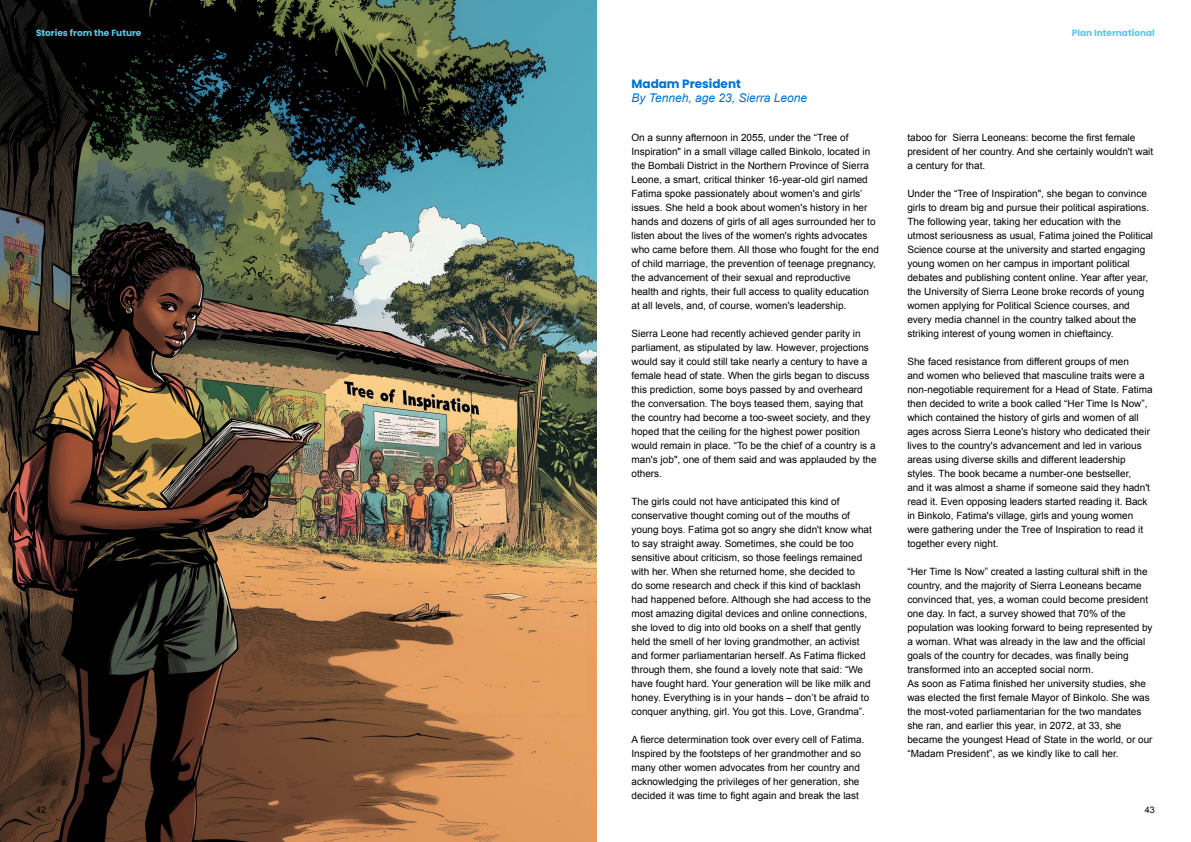
<style>
.page{position:relative;width:1191px;height:842px;background:#fff}
.page>*{position:absolute;margin:0;border:0;box-sizing:border-box;transform-origin:0 0}
.t1{font:italic 12px "Arial";color:#0072ce}
.t2{font:700 12px "Poppins";color:#0072ce}
.t3{font:10px/14px "Arial";color:#000}
.t4{font:700 9px "Poppins";color:#5ac9e6}
.t5{font:9px "Arial";color:#000}
</style>
<div class="page">
<img style="left:0;top:0;width:596px;height:842px">
<p class="t4" style="left:36px;top:28px;width:107px">Stories from the Future</p>
<p class="t5" style="left:36px;top:803px;width:12px">42</p>
<p class="t2" style="left:631px;top:77px;width:111px">Madam President</p>
<p class="t1" style="left:631px;top:90px;width:177px">By Tenneh, age 23, Sierra Leone</p>
<p class="t3" style="left:631px;top:131px;width:249px">On a sunny afternoon in 2055, under the “Tree of Inspiration" in a small village called Binkolo, located in the Bombali District in the Northern Province of Sierra Leone, a smart, critical thinker 16-year-old girl named Fatima spoke passionately about women's and girls’ issues. She held a book about women's history in her hands and dozens of girls of all ages surrounded her to listen about the lives of the women's rights advocates who came before them. All those who fought for the end of child marriage, the prevention of teenage pregnancy, the advancement of their sexual and reproductive health and rights, their full access to quality education at all levels, and, of course, women's leadership.</p>
<p class="t3" style="left:631px;top:327px;width:247px">Sierra Leone had recently achieved gender parity in parliament, as stipulated by law. However, projections would say it could still take nearly a century to have a female head of state. When the girls began to discuss this prediction, some boys passed by and overheard the conversation. The boys teased them, saying that the country had become a too-sweet society, and they hoped that the ceiling for the highest power position would remain in place. “To be the chief of a country is a man's job", one of them said and was applauded by the others.</p>
<p class="t3" style="left:631px;top:495px;width:242px">The girls could not have anticipated this kind of conservative thought coming out of the mouths of young boys. Fatima got so angry she didn't know what to say straight away. Sometimes, she could be too sensitive about criticism, so those feelings remained with her. When she returned home, she decided to<br>do some research and check if this kind of backlash had happened before. Although she had access to the most amazing digital devices and online connections, she loved to dig into old books on a shelf that gently held the smell of her loving grandmother, an activist and former parliamentarian herself. As Fatima flicked through them, she found a lovely note that said: “We have fought hard. Your generation will be like milk and honey. Everything is in your hands – don’t be afraid to conquer anything, girl. You got this. Love, Grandma”.</p>
<p class="t3" style="left:631px;top:733px;width:234px">A fierce determination took over every cell of Fatima.<br>Inspired by the footsteps of her grandmother and so many other women advocates from her country and acknowledging the privileges of her generation, she decided it was time to fight again and break the last</p>
<p class="t4" style="left:1071px;top:28px;width:85px">Plan International</p>
<p class="t3" style="left:907px;top:131px;width:247px">taboo for Sierra Leoneans: become the first female president of her country. And she certainly wouldn't wait a century for that.</p>
<p class="t3" style="left:907px;top:187px;width:247px">Under the “Tree of Inspiration", she began to convince girls to dream big and pursue their political aspirations.<br>The following year, taking her education with the utmost seriousness as usual, Fatima joined the Political Science course at the university and started engaging young women on her campus in important political debates and publishing content online. Year after year, the University of Sierra Leone broke records of young women applying for Political Science courses, and every media channel in the country talked about the striking interest of young women in chieftaincy.</p>
<p class="t3" style="left:907px;top:355px;width:247px">She faced resistance from different groups of men<br>and women who believed that masculine traits were a non-negotiable requirement for a Head of State. Fatima then decided to write a book called “Her Time Is Now”, which contained the history of girls and women of all ages across Sierra Leone's history who dedicated their lives to the country's advancement and led in various areas using diverse skills and different leadership styles. The book became a number-one bestseller,<br>and it was almost a shame if someone said they hadn't read it. Even opposing leaders started reading it. Back in Binkolo, Fatima's village, girls and young women were gathering under the Tree of Inspiration to read it together every night.</p>
<p class="t3" style="left:907px;top:565px;width:247px">“Her Time Is Now” created a lasting cultural shift in the country, and the majority of Sierra Leoneans became convinced that, yes, a woman could become president one day. In fact, a survey showed that 70% of the population was looking forward to being represented by a woman. What was already in the law and the official goals of the country for decades, was finally being transformed into an accepted social norm.<br>As soon as Fatima finished her university studies, she was elected the first female Mayor of Binkolo. She was the most-voted parliamentarian for the two mandates she ran, and earlier this year, in 2072, at 33, she became the youngest Head of State in the world, or our “Madam President”, as we kindly like to call her.</p>
<p class="t5" style="left:1145px;top:803px;width:12px">43</p>
</div>
